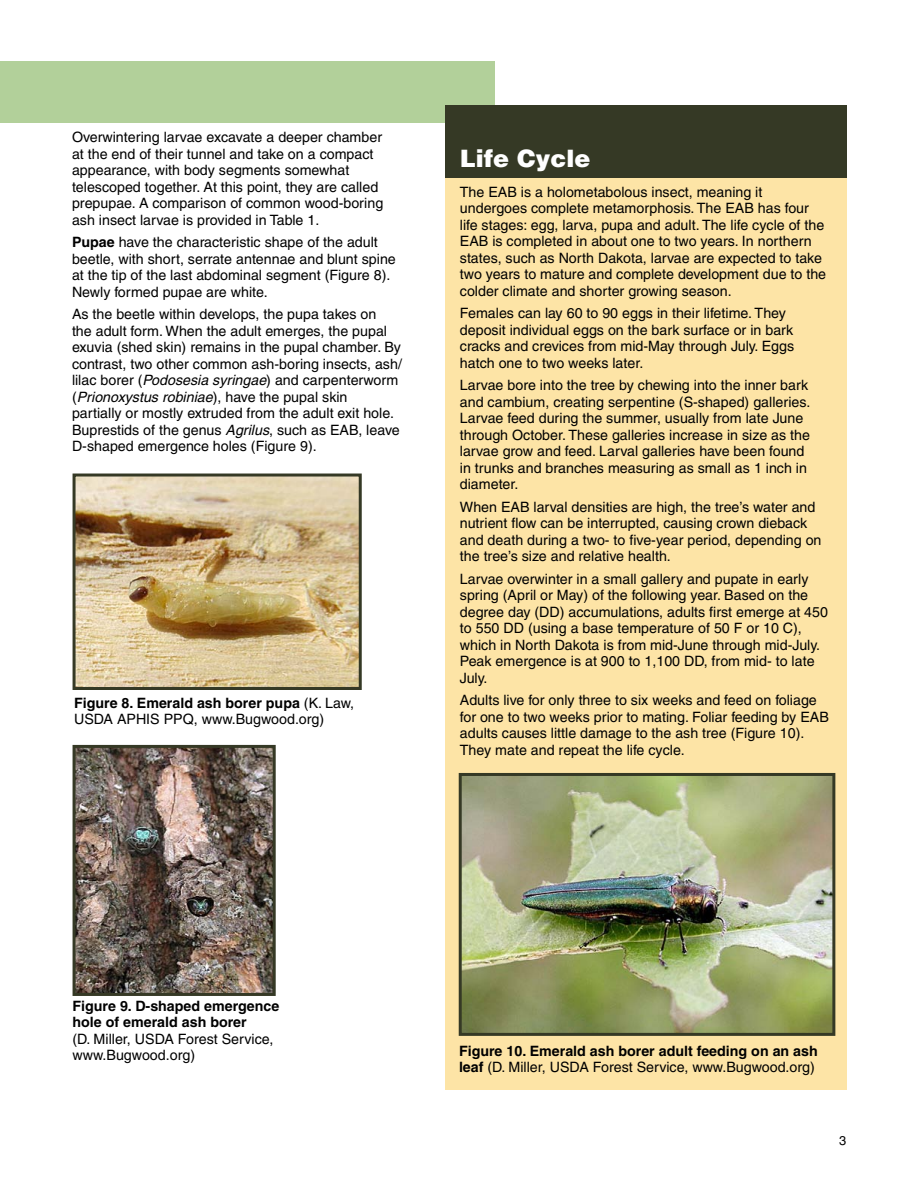
<style>
.page{position:relative;width:918px;height:1188px;background:#fff}
.page>*{position:absolute;margin:0;border:0;box-sizing:border-box;transform-origin:0 0}
.t1{font:900 24px "Helvetica";color:#fff}
.paragraph{font:14.25px/16.5px "Helvetica";color:#000}
.table_headers{font:700 14.25px/16.5px "Helvetica";color:#000}
.table_headers-2{font:14.25px/16.5px "Helvetica";color:#000}
.table_text{font:12.75px "Helvetica";color:#000}
.s1{font-weight:700}
.s2{font-style:italic}
.s3{font-weight:400}
</style>
<div class="page">
<img style="left:77px;top:478px;width:281px;height:208px">
<div style="left:73px;top:474px;width:289px;height:216px;border:3px solid #353925"></div>
<div style="left:0;top:61px;width:495px;height:61px;background:#b2d09a"></div>
<div style="left:445px;top:125px;width:401px;height:964px;background:#fde4a6"></div>
<img style="left:463px;top:777px;width:368px;height:255px">
<div style="left:459px;top:773px;width:376px;height:263px;border:3px solid #353925"></div>
<div style="left:445px;top:106px;width:401px;height:72px;background:#353925"></div>
<img style="left:77px;top:749px;width:195px;height:243px">
<div style="left:73px;top:745px;width:203px;height:251px;border:3px solid #353925"></div>
<p class="paragraph" style="left:72px;top:129px;width:313px">Overwintering larvae excavate a deeper chamber at the end of their tunnel and take on a compact appearance, with body segments somewhat telescoped together. At this point, they are called prepupae. A comparison of common wood-boring ash insect larvae is provided in Table 1.</p>
<p class="paragraph" style="left:72px;top:234px;width:325px"><span class="s1">Pupae</span> have the characteristic shape of the adult beetle, with short, serrate antennae and blunt spine at the tip of the last abdominal segment (Figure 8).<br>Newly formed pupae are white.</p>
<p class="paragraph" style="left:72px;top:306px;width:331px">As the beetle within develops, the pupa takes on<br>the adult form. When the adult emerges, the pupal exuvia (shed skin) remains in the pupal chamber. By contrast, two other common ash-boring insects, ash/ lilac borer (<span class="s2">Podosesia syringae</span>) and carpenterworm (<span class="s2">Prionoxystus robiniae</span>), have the pupal skin<br>partially or mostly extruded from the adult exit hole.<br>Buprestids of the genus <span class="s2">Agrilus</span>, such as EAB, leave D-shaped emergence holes (Figure 9).</p>
<p class="table_headers-2" style="left:74px;top:694px;width:282px"><span class="s1">Figure 8. Emerald ash borer pupa</span> (K. Law,<br>USDA APHIS PPQ, www.Bugwood.org)</p>
<p class="t1" style="left:460px;top:142px;width:132px">Life Cycle</p>
<p class="paragraph" style="left:460px;top:183px;width:368px">The EAB is a holometabolous insect, meaning it undergoes complete metamorphosis. The EAB has four life stages: egg, larva, pupa and adult. The life cycle of the EAB is completed in about one to two years. In northern states, such as North Dakota, larvae are expected to take two years to mature and complete development due to the colder climate and shorter growing season.</p>
<p class="paragraph" style="left:460px;top:305px;width:336px">Females can lay 60 to 90 eggs in their lifetime. They deposit individual eggs on the bark surface or in bark cracks and crevices from mid-May through July. Eggs hatch one to two weeks later.</p>
<p class="paragraph" style="left:460px;top:377px;width:352px">Larvae bore into the tree by chewing into the inner bark and cambium, creating serpentine (S-shaped) galleries.<br>Larvae feed during the summer, usually from late June through October. These galleries increase in size as the larvae grow and feed. Larval galleries have been found in trunks and branches measuring as small as 1 inch in diameter.</p>
<p class="paragraph" style="left:460px;top:498px;width:363px">When EAB larval densities are high, the tree’s water and nutrient flow can be interrupted, causing crown dieback and death during a two- to five-year period, depending on the tree’s size and relative health.</p>
<p class="paragraph" style="left:460px;top:570px;width:370px">Larvae overwinter in a small gallery and pupate in early spring (April or May) of the following year. Based on the degree day (DD) accumulations, adults first emerge at 450 to 550 DD (using a base temperature of 50 F or 10 C), which in North Dakota is from mid-June through mid-July.<br>Peak emergence is at 900 to 1,100 DD, from mid- to late July.</p>
<p class="paragraph" style="left:460px;top:692px;width:370px">Adults live for only three to six weeks and feed on foliage for one to two weeks prior to mating. Foliar feeding by EAB adults causes little damage to the ash tree (Figure 10).<br>They mate and repeat the life cycle.</p>
<p class="table_headers" style="left:73px;top:997px;width:208px">Figure 9. D-shaped emergence hole of emerald ash borer<br><span class="s3">(D. Miller, USDA Forest Service, www.Bugwood.org)</span></p>
<p class="table_headers" style="left:459px;top:1042px;width:360px">Figure 10. Emerald ash borer adult feeding on an ash leaf <span class="s3">(D. Miller, USDA Forest Service, www.Bugwood.org)</span></p>
<p class="table_text" style="left:839px;top:1133px;width:9px">3</p>
</div>
